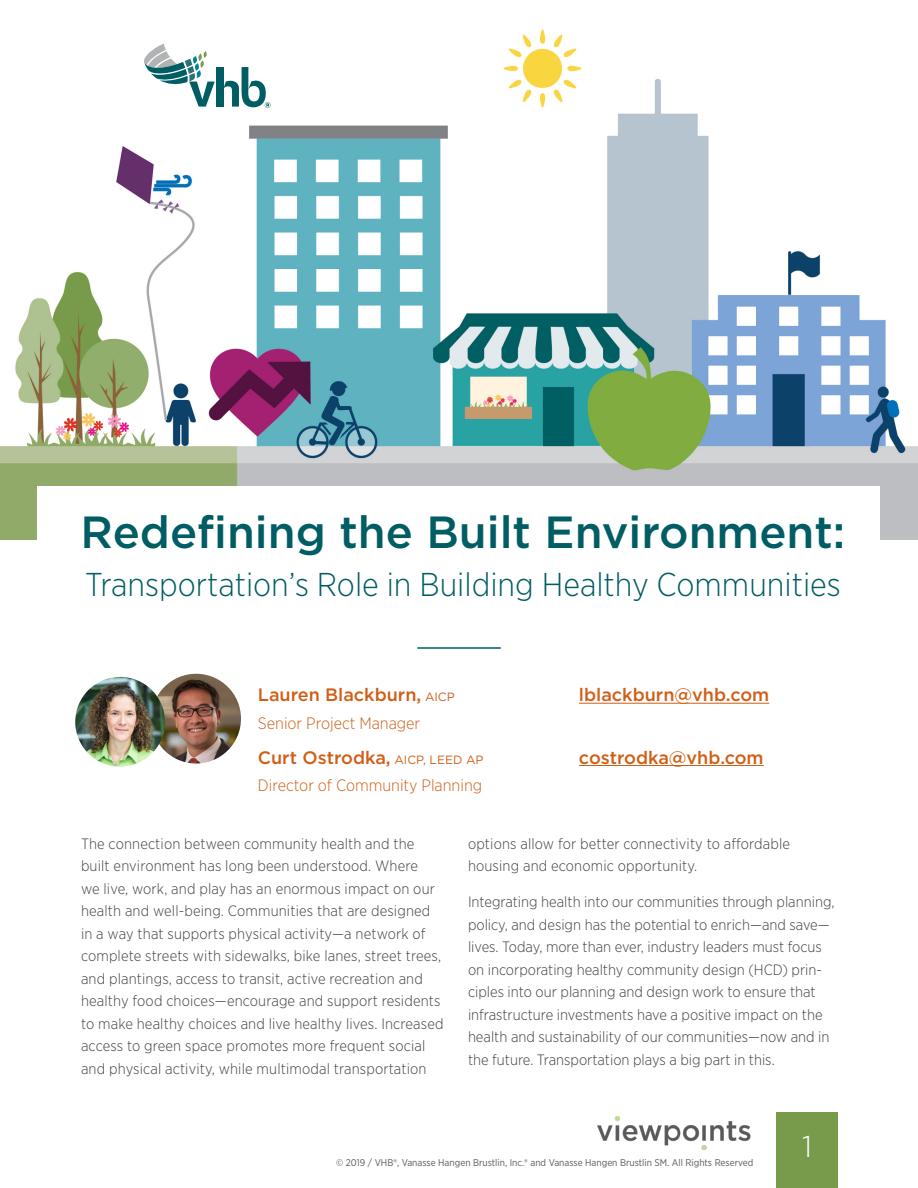
<style>
.page{position:relative;width:918px;height:1188px;background:#fff}
.page>*{position:absolute;margin:0;border:0;box-sizing:border-box;transform-origin:0 0}
.t1{font:500 45px "Gotham";color:#005d63}
.t2{font:300 33px "Gotham Narrow";color:#005d63}
.t3{font:300 30px "Gotham";color:#fff}
.t4{font:500 18px "Gotham";color:#d05e16}
.t5{font:300 16.5px "Gotham Narrow";color:#d05e16}
.t6{font:300 15px/22.5px "Gotham Narrow";letter-spacing:.005em;color:#414042}
.t7{font:9.75px "Gotham Narrow";color:#58595b}
.s1{font-weight:400;font-size:12px}
</style>
<div class="page">
<div style="left:777px;top:1112px;width:61px;height:76px;background:#779b4b"></div>
<img style="left:597px;top:1116px;width:154px;height:34px">
<img style="left:0;top:29px;width:918px;height:511px">
<div style="left:38px;top:486px;width:842px;height:202px;background:#fff"></div>
<hr style="left:417px;top:647px;width:84px;height:2px;background:#005d63">
<img style="left:151px;top:674px;width:90px;height:90px;border-radius:45px">
<hr style="left:579px;top:703px;width:190px;height:1px;background:#d05e16">
<hr style="left:579px;top:765px;width:185px;height:1px;background:#d05e16">
<svg style="left:143px;top:44px;width:72px;height:63px"></svg>
<div style="left:216px;top:67px;width:7px;height:40px;background:#005d63"></div>
<svg style="left:223px;top:67px;width:48px;height:41px"></svg>
<img style="left:75px;top:677px;width:90px;height:90px;border-radius:45px">
<h1 class="t1" style="left:81px;top:503px;width:766px">Redefining the Built Environment:</h1>
<h2 class="t2" style="left:85px;top:565px;width:757px">Transportation’s Role in Building Healthy Communities</h2>
<p class="t4" style="left:258px;top:683px;width:198px">Lauren Blackburn, <span class="s1">AICP</span></p>
<p class="t5" style="left:258px;top:713px;width:164px">Senior Project Manager</p>
<p class="t4" style="left:258px;top:746px;width:227px">Curt Ostrodka, <span class="s1">AICP, LEED AP</span></p>
<p class="t5" style="left:258px;top:776px;width:226px">Director of Community Planning</p>
<p class="t4" style="left:579px;top:683px;width:192px">lblackburn@vhb.com</p>
<p class="t4" style="left:579px;top:746px;width:186px">costrodka@vhb.com</p>
<p class="t6" style="left:81px;top:832px;width:364px">The connection between community health and the built environment has long been understood. Where<br>we live, work, and play has an enormous impact on our health and well-being. Communities that are designed in a way that supports physical activity—a network of complete streets with sidewalks, bike lanes, street trees, and plantings, access to transit, active recreation and healthy food choices—encourage and support residents to make healthy choices and live healthy lives. Increased access to green space promotes more frequent social and physical activity, while multimodal transportation</p>
<p class="t6" style="left:468px;top:832px;width:324px">options allow for better connectivity to affordable housing and economic opportunity.</p>
<p class="t6" style="left:468px;top:891px;width:368px">Integrating health into our communities through planning, policy, and design has the potential to enrich—and save— lives. Today, more than ever, industry leaders must focus on incorporating healthy community design (HCD) prin&shy;ciples into our planning and design work to ensure that infrastructure investments have a positive impact on the health and sustainability of our communities—now and in the future. Transportation plays a big part in this.</p>
<p class="t7" style="left:336px;top:1156px;width:419px">© 2019 / VHB®, Vanasse Hangen Brustlin, Inc.® and Vanasse Hangen Brustlin SM. All Rights Reserved</p>
<h3 class="t3" style="left:802px;top:1127px;width:12px">1</h3>
</div>
